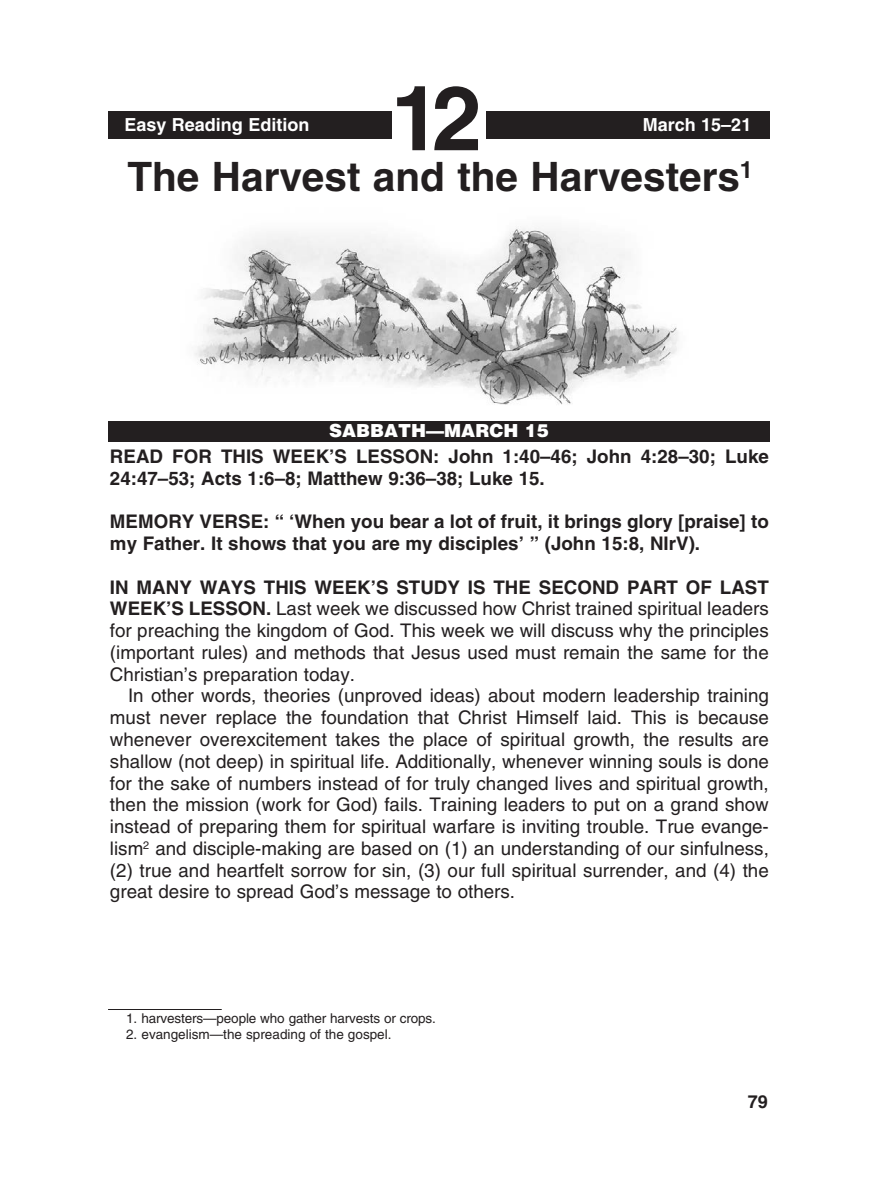
<style>
.page{position:relative;width:878px;height:1202px;background:#fff}
.page>*{position:absolute;margin:0;border:0;box-sizing:border-box;transform-origin:0 0}
.t1{font:700 90px "Helvetica";color:#231f20}
._0-Lesson_Title{font:700 40.5px "Helvetica";color:#231f20}
._1-Body{font:18.75px/21.8px "Helvetica";color:#231f20;text-align:justify}
._3-Body_X_indent{font:18.75px/21.8px "Helvetica";color:#231f20;text-align:justify}
._4-Body_X_indent_bol{font:700 18.75px/21.8px "Helvetica";color:#231f20}
.t2{font:700 18px "Helvetica";color:#fff}
.t3{font:900 18px "Helvetica";color:#fff}
.t4{font:700 18px "Helvetica";color:#231f20}
._6-Footnotes_rule{font:13.5px "Helvetica";letter-spacing:-.01em;color:#231f20}
._7-footnotes{font:13.5px "Helvetica";color:#231f20}
.s1{font-weight:700}
</style>
<div class="page">
<div style="left:108px;top:111px;width:662px;height:27px;background:#231f20"></div>
<div style="left:392px;top:76px;width:94px;height:73px;background:#fff"></div>
<div style="left:108px;top:421px;width:662px;height:20px;background:#231f20"></div>
<img style="left:194px;top:226px;width:484px;height:179px">
<hr style="left:108px;top:1009px;width:114px;height:1px;background:#231f20">
<p class="t2" style="left:124px;top:114px;width:187px">Easy Reading Edition</p>
<p class="t1" style="left:391px;top:64px;width:93px">12</p>
<p class="t2" style="left:642px;top:114px;width:110px">March 15–21</p>
<p class="_0-Lesson_Title" style="left:127px;top:152px;width:627px">The Harvest and the Harvesters<sup>1</sup></p>
<p class="t3" style="left:329px;top:419px;width:221px">SABBATH—MARCH 15</p>
<p class="_4-Body_X_indent_bol" style="left:110px;top:445px;width:660px">READ FOR THIS WEEK’S LESSON: John 1:40–46; John 4:28–30; Luke<br>24:47–53; Acts 1:6–8; Matthew 9:36–38; Luke 15.</p>
<p class="_4-Body_X_indent_bol" style="left:110px;top:510px;width:660px">MEMORY VERSE: “ ‘When you bear a lot of fruit, it brings glory [praise] to my Father. It shows that you are my disciples’ ” (John 15:8, NIrV).</p>
<p class="_3-Body_X_indent" style="left:110px;top:576px;width:660px"><span class="s1">IN MANY WAYS THIS WEEK’S STUDY IS THE SECOND PART OF LAST WEEK’S LESSON.</span> Last week we discussed how Christ trained spiritual leaders for preaching the kingdom of God. This week we will discuss why the principles (important rules) and methods that Jesus used must remain the same for the Christian’s preparation today.</p>
<p class="_1-Body" style="left:110px;top:685px;width:660px;text-indent:18px">In other words, theories (unproved ideas) about modern leadership training must never replace the foundation that Christ Himself laid. This is because whenever overexcitement takes the place of spiritual growth, the results are shallow (not deep) in spiritual life. Additionally, whenever winning souls is done for the sake of numbers instead of for truly changed lives and spiritual growth, then the mission (work for God) fails. Training leaders to put on a grand show instead of preparing them for spiritual warfare is inviting trouble. True evange&shy;lism<sup>2</sup> and disciple-making are based on (1) an understanding of our sinfulness, (2) true and heartfelt sorrow for sin, (3) our full spiritual surrender, and (4) the great desire to spread God’s message to others.</p>
<p class="_6-Footnotes_rule" style="left:126px;top:1010px;width:309px">1. harvesters—people who gather harvests or crops.</p>
<p class="_7-footnotes" style="left:126px;top:1026px;width:264px">2. evangelism—the spreading of the gospel.</p>
<p class="t4" style="left:747px;top:1090px;width:22px">79</p>
</div>
